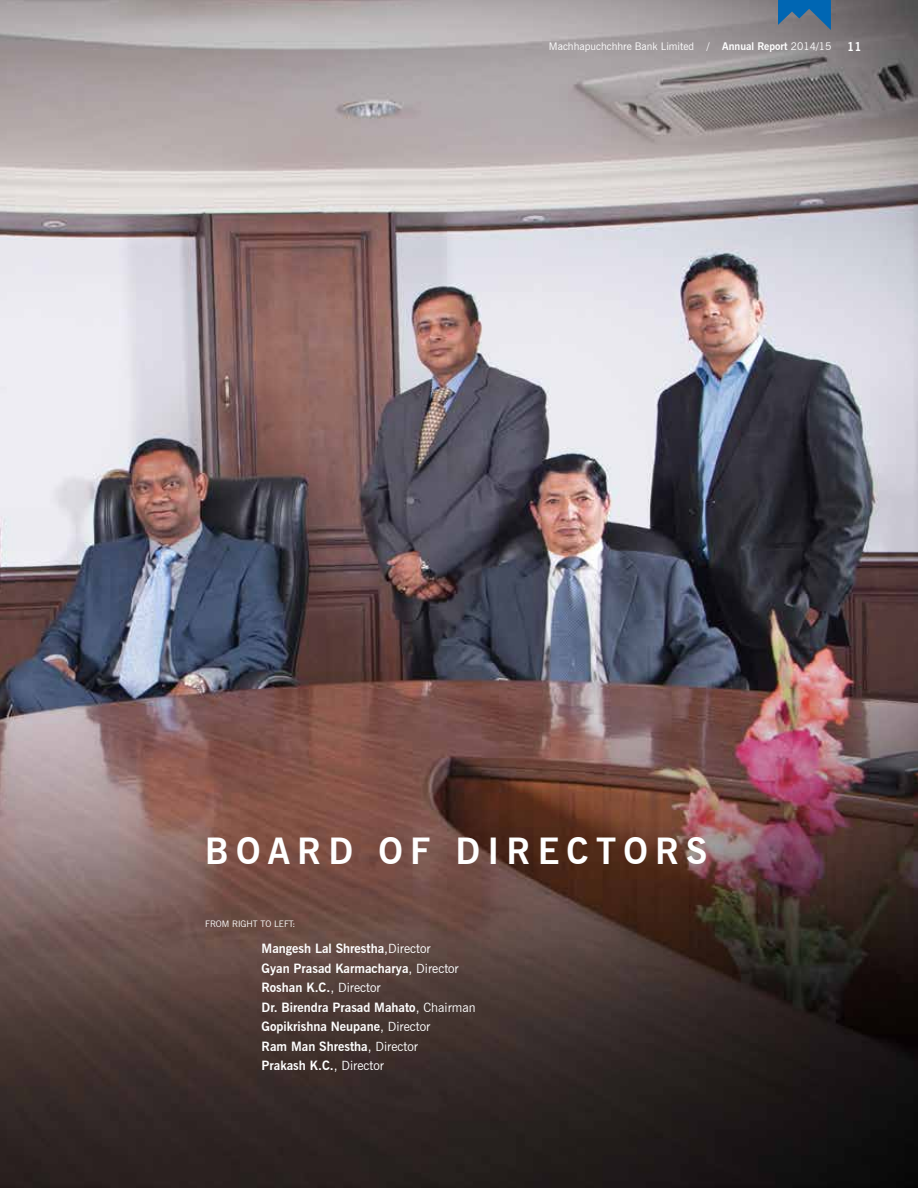
<style>
.page{position:relative;width:918px;height:1188px;background:#fff}
.page>*{position:absolute;margin:0;border:0;box-sizing:border-box;transform-origin:0 0}
.t1{font:700 36px "News Gothic BT";letter-spacing:.2em;color:#fff}
.t2{font:700 12.75px/19.5px "News Gothic BT";color:#fff}
.t3{font:700 12px "News Gothic BT";color:#fff}
.t4{font:10.5px "News Gothic BT";color:#fff}
.t5{font:9px "News Gothic BT";color:#fff}
.s1{font-weight:700}
.s2{font-weight:400}
</style>
<div class="page">
<img style="left:0;top:0;width:918px;height:1188px">
<svg style="left:778px;top:0;width:53px;height:30px;background:#356d9b"></svg>
<p class="t4" style="left:549px;top:40px;width:284px">Machhapuchchhre Bank Limited / <span class="s1">Annual Report</span> 2014/15</p>
<p class="t3" style="left:847px;top:39px;width:16px">11</p>
<h1 class="t1" style="left:205px;top:830px;width:504px">BOARD OF DIRECTORS</h1>
<p class="t5" style="left:205px;top:918px;width:92px">FROM RIGHT TO LEFT:</p>
<p class="t2" style="left:262px;top:939px;width:216px">Mangesh Lal Shrestha<span class="s2">,Director<br></span>Gyan Prasad Karmacharya<span class="s2">, Director<br></span>Roshan K.C.<span class="s2">, Director<br></span>Dr. Birendra Prasad Mahato<span class="s2">, Chairman<br></span>Gopikrishna Neupane<span class="s2">, Director<br></span>Ram Man Shrestha<span class="s2">, Director<br></span>Prakash K.C.<span class="s2">, Director</span></p>
</div>
